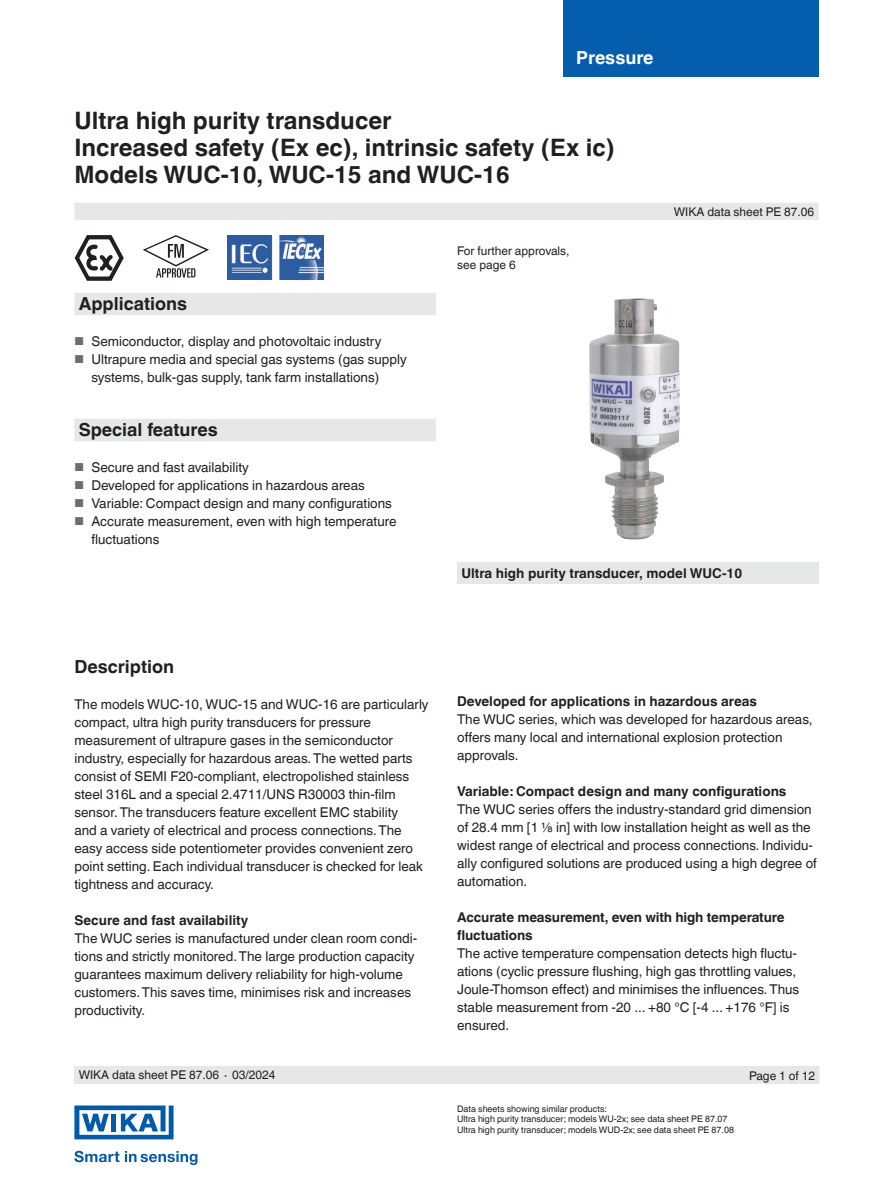
<style>
.page{position:relative;width:893px;height:1188px;background:#fff}
.page>*{position:absolute;margin:0;border:0;box-sizing:border-box;transform-origin:0 0}
.t1{font:700 24px/27px "Helvetica World";color:#231f20}
.t2{font:700 18px "Helvetica World";color:#231f20}
.t3{font:700 18px "Helvetica World";color:#fff}
.t4{font:13.5px/18px "Helvetica World";color:#231f20}
.t5{font:700 13.5px/18px "Helvetica World";color:#231f20}
.t6{font:12px/13.5px "Helvetica World";color:#231f20}
.t7{font:9px/10.5px "Helvetica World";color:#231f20}
.s1{font-size:11.55px;color:#6c6d70}
</style>
<div class="page">
<div style="left:563px;top:0;width:256px;height:76px;background:#045ead"></div>
<div style="left:74px;top:203px;width:745px;height:17px;background:#e6e7e9"></div>
<div style="left:74px;top:1066px;width:745px;height:18px;background:#e6e7e9"></div>
<svg style="left:74px;top:235px;width:50px;height:46px"></svg>
<svg style="left:143px;top:235px;width:66px;height:43px"></svg>
<img style="left:228px;top:236px;width:96px;height:44px">
<svg style="left:74px;top:1151px;width:45px;height:11px"></svg>
<svg style="left:125px;top:1151px;width:72px;height:14px"></svg>
<svg style="left:74px;top:1106px;width:100px;height:33px"></svg>
<div style="left:74px;top:293px;width:362px;height:22px;background:#e6e7e9"></div>
<div style="left:74px;top:419px;width:362px;height:22px;background:#e6e7e9"></div>
<div style="left:457px;top:562px;width:362px;height:21px;background:#e6e7e9"></div>
<img style="left:589px;top:298px;width:91px;height:242px">
<h2 class="t3" style="left:576px;top:47px;width:79px">Pressure</h2>
<h1 class="t1" style="left:74px;top:107px;width:542px">Ultra high purity transducer<br>Increased safety (Ex ec), intrinsic safety (Ex ic)<br>Models WUC-10, WUC-15 and WUC-16</h1>
<h2 class="t2" style="left:79px;top:293px;width:110px">Applications</h2>
<p class="t4" style="left:74px;top:332px;width:308px"><span class="s1">■</span> Semiconductor, display and photovoltaic industry</p>
<p class="t4" style="left:91px;top:350px;width:317px;text-indent:-17px"><span class="s1">■</span> Ultrapure media and special gas systems (gas supply systems, bulk-gas supply, tank farm installations)</p>
<h2 class="t2" style="left:79px;top:419px;width:141px">Special features</h2>
<p class="t4" style="left:74px;top:458px;width:176px"><span class="s1">■</span> Secure and fast availability</p>
<p class="t4" style="left:74px;top:476px;width:292px"><span class="s1">■</span> Developed for applications in hazardous areas</p>
<p class="t4" style="left:74px;top:494px;width:319px"><span class="s1">■</span> Variable: Compact design and many configurations</p>
<p class="t4" style="left:91px;top:512px;width:307px;text-indent:-17px"><span class="s1">■</span> Accurate measurement, even with high temperature fluctuations</p>
<p class="t6" style="left:457px;top:244px;width:114px">For further approvals, see page 6</p>
<p class="t6" style="left:674px;top:205px;width:142px">WIKA data sheet PE 87.06</p>
<p class="t5" style="left:461px;top:564px;width:282px">Ultra high purity transducer, model WUC-10</p>
<h2 class="t2" style="left:74px;top:657px;width:101px">Description</h2>
<p class="t4" style="left:74px;top:696px;width:356px">The models WUC-10, WUC-15 and WUC-16 are particularly compact, ultra high purity transducers for pressure measurement of ultrapure gases in the semiconductor industry, especially for hazardous areas. The wetted parts consist of SEMI F20-compliant, electropolished stainless steel 316L and a special 2.4711/UNS R30003 thin-film sensor. The transducers feature excellent EMC stability<br>and a variety of electrical and process connections. The easy access side potentiometer provides convenient zero point setting. Each individual transducer is checked for leak tightness and accuracy.</p>
<p class="t5" style="left:74px;top:912px;width:175px">Secure and fast availability</p>
<p class="t4" style="left:74px;top:930px;width:344px">The WUC series is manufactured under clean room condi&shy;tions and strictly monitored. The large production capacity guarantees maximum delivery reliability for high-volume customers. This saves time, minimises risk and increases productivity.</p>
<p class="t6" style="left:79px;top:1068px;width:198px">WIKA data sheet PE 87.06 ∙ 03/2024</p>
<p class="t5" style="left:457px;top:693px;width:301px">Developed for applications in hazardous areas</p>
<p class="t4" style="left:457px;top:711px;width:357px">The WUC series, which was developed for hazardous areas, offers many local and international explosion protection approvals.</p>
<p class="t5" style="left:457px;top:783px;width:331px">Variable: Compact design and many configurations</p>
<p class="t4" style="left:457px;top:801px;width:361px">The WUC series offers the industry-standard grid dimension of 28.4 mm [1 ⅛ in] with low installation height as well as the widest range of electrical and process connections. Individu&shy;ally configured solutions are produced using a high degree of automation.</p>
<p class="t5" style="left:457px;top:909px;width:329px">Accurate measurement, even with high temperature fluctuations</p>
<p class="t4" style="left:457px;top:945px;width:344px">The active temperature compensation detects high fluctu&shy;ations (cyclic pressure flushing, high gas throttling values, Joule-Thomson effect) and minimises the influences. Thus stable measurement from -20 ... +80 °C [-4 ... +176 °F] is ensured.</p>
<p class="t7" style="left:457px;top:1104px;width:278px">Data sheets showing similar products:<br>Ultra high purity transducer; models WU-2x; see data sheet PE 87.07<br>Ultra high purity transducer; models WUD-2x; see data sheet PE 87.08</p>
<p class="t6" style="left:749px;top:1069px;width:68px">Page 1 of 12</p>
</div>
